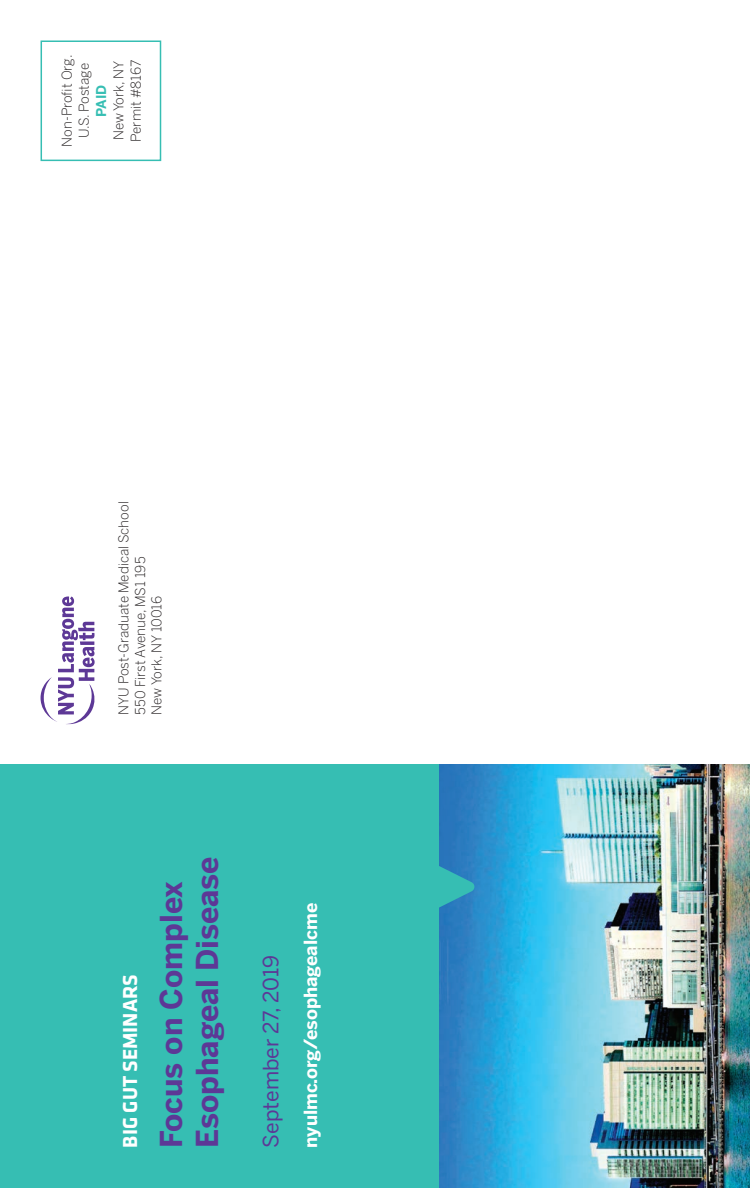
<style>
.page{position:relative;width:750px;height:1188px;background:#fff}
.page>*{position:absolute;margin:0;border:0;box-sizing:border-box;transform-origin:0 0}
.t1{font:700 30px/36px "Benton Sans";color:#5d3896}
.t2{font:21px "Benton Sans";color:#5d3896}
.t3{font:700 21px "Klavika";color:#fff}
.t4{font:700 18px "Benton Sans";color:#fff}
.t5{font:300 13.5px "Benton Sans";color:#231f20}
.t6{font:700 13.5px "Benton Sans";color:#36beb3}
</style>
<div class="page">
<img style="left:438px;top:765px;width:311px;height:423px">
<div style="left:40px;top:40px;width:121px;height:121px;border:2px solid #36beb3"></div>
<div style="left:0;top:765px;width:438px;height:423px;background:#36beb3"></div>
<svg style="left:438px;top:861px;width:36px;height:51px;background:#309bb9"></svg>
<svg style="left:41px;top:596px;width:54px;height:128px"></svg>
<p class="t5" style="left:59px;top:147px;width:93px;rotate:-90deg">Non-Profit Org.</p>
<p class="t5" style="left:76px;top:138px;width:77px;rotate:-90deg">U.S. Postage</p>
<p class="t5" style="left:110px;top:140px;width:81px;rotate:-90deg">New York, NY</p>
<p class="t5" style="left:128px;top:142px;width:83px;rotate:-90deg">Permit #8167</p>
<p class="t6" style="left:93px;top:117px;width:34px;rotate:-90deg">PAID</p>
<p class="t5" style="left:116px;top:715px;width:215px;rotate:-90deg">NYU Post-Graduate Medical School</p>
<p class="t5" style="left:132px;top:715px;width:159px;rotate:-90deg">550 First Avenue, MS1 195</p>
<p class="t5" style="left:149px;top:715px;width:120px;rotate:-90deg">New York, NY 10016</p>
<p class="t3" style="left:115px;top:1148px;width:175px;rotate:-90deg">BIG GUT SEMINARS</p>
<p class="t1" style="left:154px;top:1148px;width:292px;rotate:-90deg">Focus on Complex<br>Esophageal Disease</p>
<p class="t2" style="left:258px;top:1148px;width:194px;rotate:-90deg">September 27, 2019</p>
<p class="t4" style="left:299px;top:1148px;width:246px;rotate:-90deg">nyulmc.org/esophagealcme</p>
</div>
